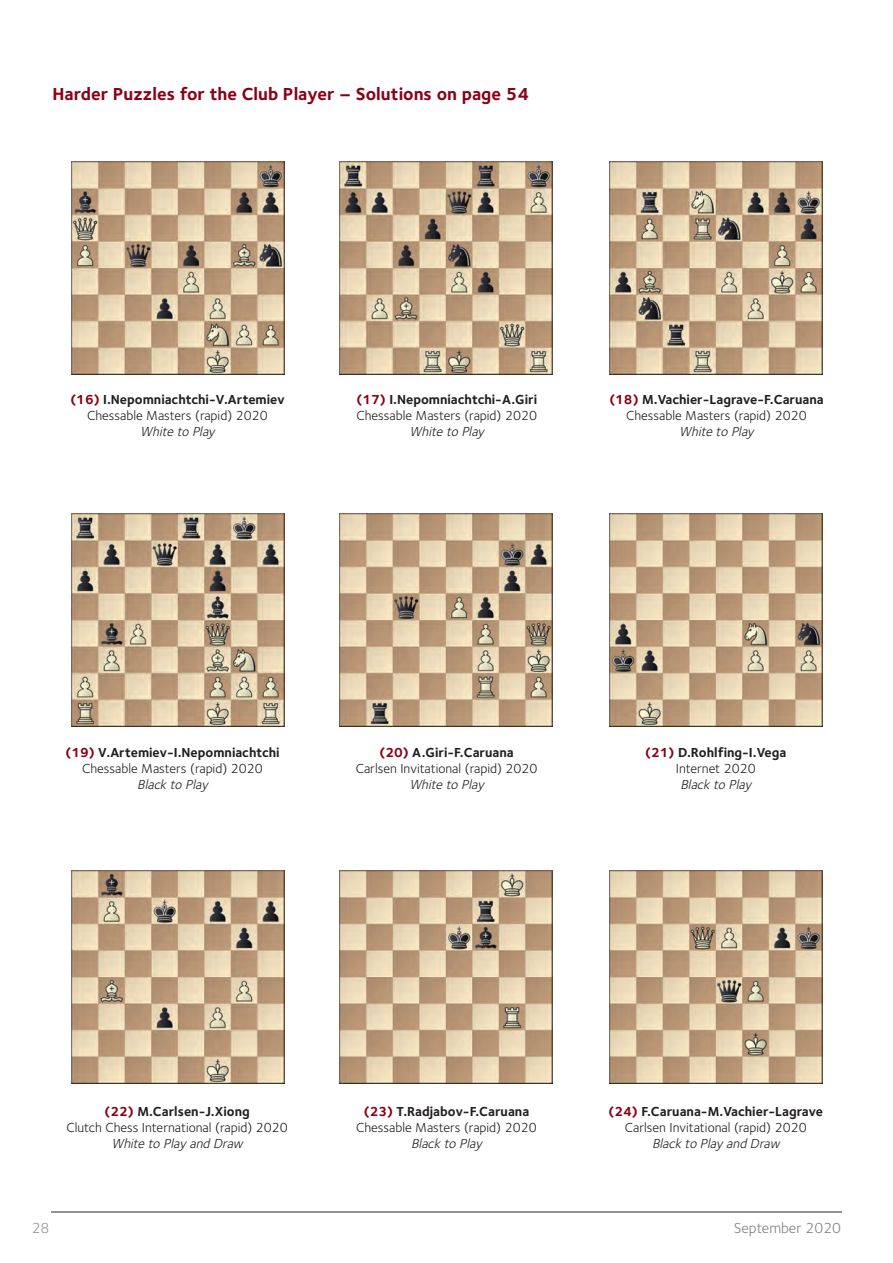
<style>
.page{position:relative;width:893px;height:1263px;background:#fff}
.page>*{position:absolute;margin:0;border:0;box-sizing:border-box;transform-origin:0 0}
.t1{font:700 18px "Foundry Sterling";color:#8a0116}
.t2{font:15px "Foundry Sterling";color:#808285}
.t3{font:15px "Foundry Sterling";color:#939598}
.t4{font:13.5px/16.2px "Foundry Sterling";color:#231f20;text-align:center}
.t5{font:700 13.5px/16.2px "Foundry Sterling";color:#231f20;text-align:center}
.t6{font:italic 13.5px "Foundry Sterling";color:#231f20}
.s1{color:#8a0116}
.s2{font-weight:400}
.s3{font-weight:700;color:#8a0116}
.s4{font-weight:700}
</style>
<div class="page">
<hr style="left:51px;top:1211px;width:791px;height:2px;background:#6c6d70">
<img style="left:340px;top:514px;width:212px;height:212px">
<img style="left:72px;top:514px;width:212px;height:212px">
<img style="left:610px;top:514px;width:212px;height:212px">
<img style="left:72px;top:870px;width:212px;height:213px">
<img style="left:340px;top:870px;width:212px;height:213px">
<img style="left:610px;top:870px;width:212px;height:213px">
<img style="left:72px;top:162px;width:212px;height:212px">
<img style="left:340px;top:162px;width:212px;height:212px">
<img style="left:610px;top:162px;width:212px;height:212px">
<h1 class="t1" style="left:53px;top:83px;width:478px">Harder Puzzles for the Club Player – Solutions on page 54</h1>
<p class="t5" style="left:70px;top:391px;width:216px"><span class="s1">(16)</span> I.Nepomniachtchi-V.Artemiev<br><span class="s2">Chessable Masters (rapid) 2020</span></p>
<p class="t6" style="left:140px;top:423px;width:76px">White to Play</p>
<p class="t4" style="left:357px;top:391px;width:182px;text-align:left"><span class="s3">(17)</span> <span class="s4">I.Nepomniachtchi-A.Giri<br></span>Chessable Masters (rapid) 2020</p>
<p class="t6" style="left:410px;top:423px;width:76px">White to Play</p>
<p class="t5" style="left:609px;top:391px;width:216px"><span class="s1">(18)</span> M.Vachier-Lagrave-F.Caruana<br><span class="s2">Chessable Masters (rapid) 2020</span></p>
<p class="t6" style="left:679px;top:423px;width:76px">White to Play</p>
<p class="t5" style="left:65px;top:744px;width:216px"><span class="s1">(19)</span> V.Artemiev-I.Nepomniachtchi<br><span class="s2">Chessable Masters (rapid) 2020</span></p>
<p class="t6" style="left:137px;top:777px;width:72px">Black to Play</p>
<p class="t4" style="left:356px;top:744px;width:183px"><span class="s3">(20)</span> <span class="s4">A.Giri-F.Caruana<br></span>Carlsen Invitational (rapid) 2020</p>
<p class="t6" style="left:409px;top:777px;width:76px">White to Play</p>
<p class="t5" style="left:645px;top:744px;width:143px"><span class="s1">(21)</span> D.Rohlfing-I.Vega<br><span class="s2">Internet 2020</span></p>
<p class="t6" style="left:680px;top:777px;width:72px">Black to Play</p>
<p class="t4" style="left:67px;top:1103px;width:223px"><span class="s3">(22)</span> <span class="s4">M.Carlsen-J.Xiong<br></span>Clutch Chess International (rapid) 2020</p>
<p class="t6" style="left:111px;top:1136px;width:136px">White to Play and Draw</p>
<p class="t4" style="left:356px;top:1103px;width:182px"><span class="s3">(23)</span> <span class="s4">T.Radjabov-F.Caruana<br></span>Chessable Masters (rapid) 2020</p>
<p class="t6" style="left:411px;top:1136px;width:72px">Black to Play</p>
<p class="t4" style="left:608px;top:1103px;width:216px"><span class="s3">(24)</span> <span class="s4">F.Caruana-M.Vachier-Lagrave<br></span>Carlsen Invitational (rapid) 2020</p>
<p class="t6" style="left:652px;top:1136px;width:132px">Black to Play and Draw</p>
<p class="t3" style="left:32px;top:1220px;width:19px">28</p>
<p class="t2" style="left:734px;top:1219px;width:109px">September 2020</p>
</div>
